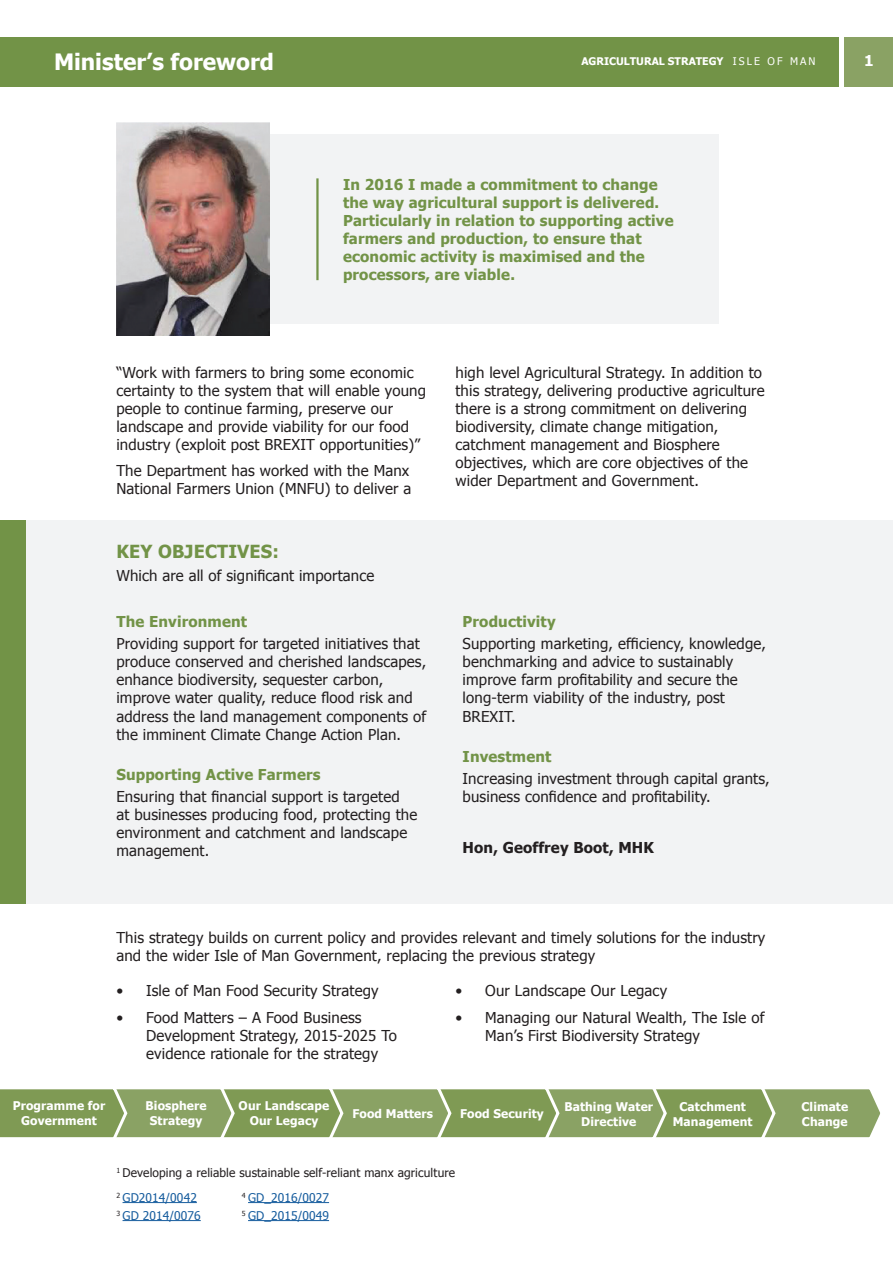
<style>
.page{position:relative;width:893px;height:1263px;background:#fff}
.page>*{position:absolute;margin:0;border:0;box-sizing:border-box;transform-origin:0 0}
.t1{font:700 22.5px "Tahoma";color:#fff}
.t2{font:700 18px "Tahoma";letter-spacing:.01em;color:#729347}
.t3{font:15px/18px "Tahoma";letter-spacing:.01em;color:#231f20}
.t4{font:700 15px/18px "Tahoma";letter-spacing:.01em;color:#729347}
.t5{font:700 15px "Tahoma";letter-spacing:.01em;color:#231f20}
.t6{font:700 15px "Tahoma";color:#fff}
.t7{font:700 12px "Tahoma";letter-spacing:.01em;color:#fff}
.t8{font:12px "Tahoma";letter-spacing:.01em;color:#231f20}
.t9{font:12px "Tahoma";letter-spacing:.01em;color:#175d9e}
.t10{font:700 10.5px "Tahoma";color:#fff}
.s1{font-weight:400}
</style>
<div class="page">
<div style="left:0;top:37px;width:839px;height:49px;background:#729347"></div>
<div style="left:845px;top:37px;width:48px;height:49px;background:#8aa264"></div>
<div style="left:152px;top:135px;width:567px;height:189px;background:#f2f3f4"></div>
<hr style="left:316px;top:178px;width:3px;height:102px;background:#729347">
<div style="left:0;top:520px;width:893px;height:384px;background:#f2f3f4"></div>
<img style="left:116px;top:123px;width:154px;height:213px">
<div style="left:0;top:520px;width:26px;height:384px;background:#729347"></div>
<svg style="left:0;top:1089px;width:880px;height:49px;background:#8aa263"></svg>
<hr style="left:123px;top:1202px;width:74px;height:1px;background:#175d9e">
<hr style="left:123px;top:1220px;width:78px;height:1px;background:#175d9e">
<hr style="left:248px;top:1202px;width:81px;height:1px;background:#175d9e">
<hr style="left:248px;top:1220px;width:81px;height:1px;background:#175d9e">
<p class="t1" style="left:54px;top:46px;width:221px">Minister’s foreword</p>
<p class="t6" style="left:864px;top:50px;width:11px">1</p>
<p class="t10" style="left:581px;top:54px;width:236px">AGRICULTURAL STRATEGY <span class="s1">I S L E O F M A N</span></p>
<p class="t4" style="left:343px;top:174px;width:332px">In 2016 I made a commitment to change the way agricultural support is delivered.<br>Particularly in relation to supporting active farmers and production, to ensure that economic activity is maximised and the processors, are viable.</p>
<p class="t3" style="left:116px;top:363px;width:311px">“Work with farmers to bring some economic certainty to the system that will enable young people to continue farming, preserve our landscape and provide viability for our food industry (exploit post BREXIT opportunities)”</p>
<p class="t3" style="left:116px;top:461px;width:296px">The Department has worked with the Manx<br>National Farmers Union (MNFU) to deliver a</p>
<p class="t2" style="left:116px;top:539px;width:164px">KEY OBJECTIVES:</p>
<p class="t3" style="left:116px;top:565px;width:259px">Which are all of significant importance</p>
<p class="t4" style="left:116px;top:612px;width:132px">The Environment</p>
<p class="t3" style="left:116px;top:634px;width:311px">Providing support for targeted initiatives that produce conserved and cherished landscapes, enhance biodiversity, sequester carbon, improve water quality, reduce flood risk and address the land management components of the imminent Climate Change Action Plan.</p>
<p class="t4" style="left:116px;top:764px;width:206px">Supporting Active Farmers</p>
<p class="t3" style="left:116px;top:787px;width:302px">Ensuring that financial support is targeted<br>at businesses producing food, protecting the environment and catchment and landscape management.</p>
<p class="t3" style="left:455px;top:363px;width:311px">high level Agricultural Strategy. In addition to this strategy, delivering productive agriculture there is a strong commitment on delivering biodiversity, climate change mitigation, catchment management and Biosphere objectives, which are core objectives of the wider Department and Government.</p>
<p class="t4" style="left:463px;top:612px;width:95px">Productivity</p>
<p class="t3" style="left:463px;top:634px;width:305px">Supporting marketing, efficiency, knowledge, benchmarking and advice to sustainably improve farm profitability and secure the long-term viability of the industry, post BREXIT.</p>
<p class="t4" style="left:463px;top:746px;width:90px">Investment</p>
<p class="t3" style="left:463px;top:769px;width:309px">Increasing investment through capital grants, business confidence and profitability.</p>
<p class="t5" style="left:463px;top:837px;width:193px">Hon, Geoffrey Boot, MHK</p>
<p class="t3" style="left:116px;top:927px;width:650px">This strategy builds on current policy and provides relevant and timely solutions for the industry and the wider Isle of Man Government, replacing the previous strategy</p>
<p class="t3" style="left:116px;top:981px;width:264px">• Isle of Man Food Security Strategy</p>
<p class="t3" style="left:146px;top:1007px;width:252px;text-indent:-30px">• Food Matters – A Food Business<br>Development Strategy, 2015-2025 To evidence rationale for the strategy</p>
<p class="t3" style="left:455px;top:981px;width:213px">• Our Landscape Our Legacy</p>
<p class="t3" style="left:485px;top:1007px;width:281px;text-indent:-30px">• Managing our Natural Wealth, The Isle of<br>Man’s First Biodiversity Strategy</p>
<p class="t7" style="left:13px;top:1097px;width:94px">Programme for</p>
<p class="t7" style="left:21px;top:1112px;width:77px">Government</p>
<p class="t7" style="left:146px;top:1097px;width:63px">Biosphere</p>
<p class="t7" style="left:150px;top:1112px;width:54px">Strategy</p>
<p class="t7" style="left:239px;top:1097px;width:92px">Our Landscape</p>
<p class="t7" style="left:250px;top:1112px;width:70px">Our Legacy</p>
<p class="t7" style="left:352px;top:1105px;width:82px">Food Matters</p>
<p class="t7" style="left:460px;top:1105px;width:85px">Food Security</p>
<p class="t8" style="left:116px;top:1164px;width:340px"><sup>1</sup> Developing a reliable sustainable self-reliant manx agriculture</p>
<p class="t9" style="left:116px;top:1189px;width:82px"><sup>2</sup> GD2014/0042</p>
<p class="t9" style="left:116px;top:1207px;width:86px"><sup>3</sup> GD 2014/0076</p>
<p class="t9" style="left:242px;top:1189px;width:89px"><sup>4</sup> GD_2016/0027</p>
<p class="t9" style="left:242px;top:1207px;width:89px"><sup>5</sup> GD_2015/0049</p>
<p class="t7" style="left:564px;top:1098px;width:90px">Bathing Water</p>
<p class="t7" style="left:581px;top:1113px;width:57px">Directive</p>
<p class="t7" style="left:679px;top:1098px;width:68px">Catchment</p>
<p class="t7" style="left:673px;top:1113px;width:81px">Management</p>
<p class="t7" style="left:801px;top:1098px;width:48px">Climate</p>
<p class="t7" style="left:802px;top:1113px;width:47px">Change</p>
</div>
